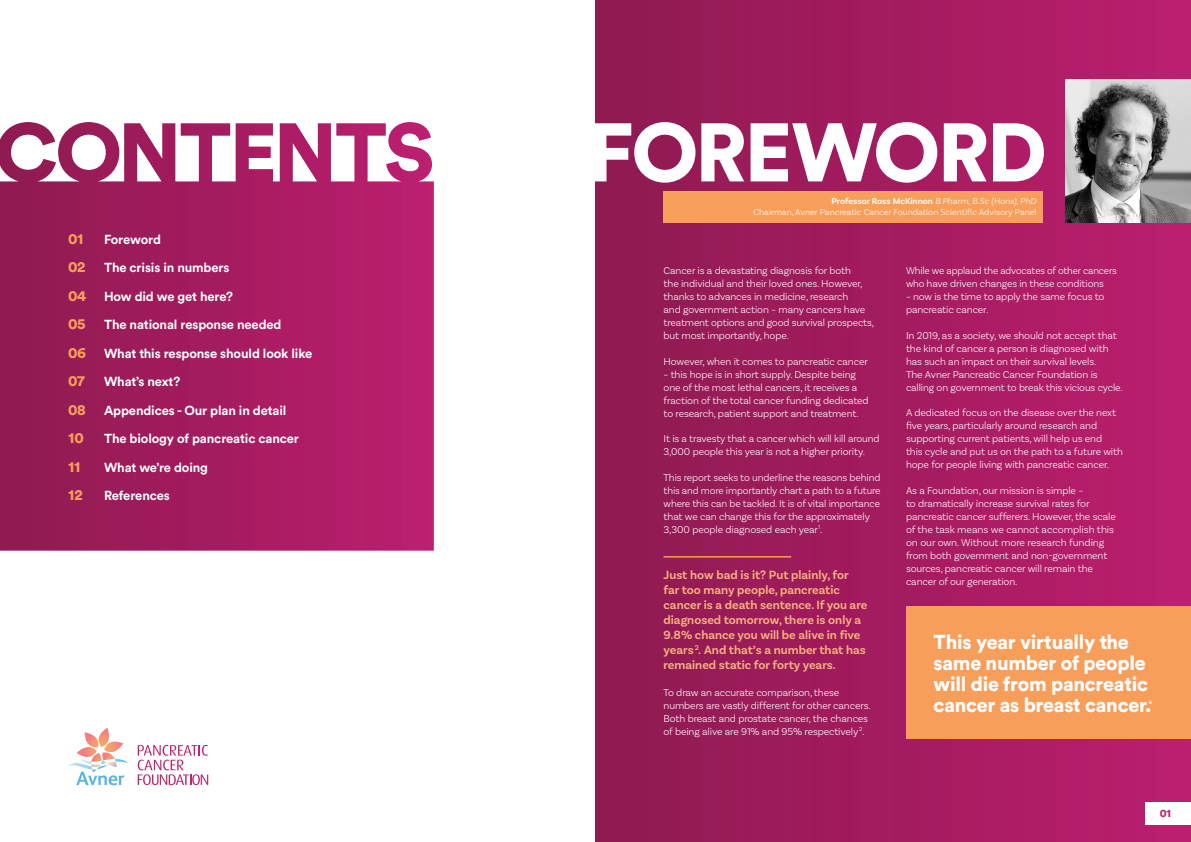
<style>
.page{position:relative;width:1191px;height:842px;background:#fff}
.page>*{position:absolute;margin:0;border:0;box-sizing:border-box;transform-origin:0 0}
.t1{font:900 82px "Circular Std";letter-spacing:-.035em;color:#fff}
.Call_Out_LGE{font:900 20px/21px "Circular Std";letter-spacing:-.015em;color:#fff}
.Intro_Copy{font:900 15px "Circular Std";letter-spacing:-.01em;color:#f89e5b}
.Intro_Copy-2{font:700 13px "Circular Std";letter-spacing:-.01em;color:#fff}
.Pull_Out_Paragraph{font:600 12.5px/15px "Basic Sans";color:#fab47f}
.t2{font:900 11px "Circular Std";color:#be236f}
.BODY_COPY{font:300 10.5px/13px "Basic Sans";letter-spacing:-.01em;color:#fff}
.BODY_COPY-2{font:300 10.5px/13px "Basic Sans";letter-spacing:-.01em;color:#fff;scale:.96 1}
.BODY_COPY-3{font:300 9px/10.5px "Basic Sans";color:#fff;text-align:right}
.Call_Out_LGE-2{font:900 5.2px "Circular Std";color:#fff}
.s1{font-weight:900;font-size:15px;color:#f89e5b}
.s2{font-weight:600}
</style>
<div class="page">
<div style="left:595px;top:0;width:596px;height:842px;background:linear-gradient(to right,#8e1a50,#bb1e6f)"></div>
<div style="left:906px;top:606px;width:285px;height:133px;background:#f89e5b"></div>
<svg style="left:0;top:122px;width:434px;height:429px;background:#ab2b6a"></svg>
<svg style="left:68px;top:728px;width:60px;height:57px"></svg>
<svg style="left:138px;top:745px;width:70px;height:40px"></svg>
<img style="left:1065px;top:80px;width:126px;height:142px">
<div style="left:663px;top:191px;width:380px;height:31px;background:#f89e5b"></div>
<hr style="left:663px;top:556px;width:128px;height:2px;background:#f89e5b">
<div style="left:1145px;top:802px;width:46px;height:23px;background:#fff"></div>
<p class="Intro_Copy" style="left:68px;top:229px;width:17px">01</p>
<p class="Intro_Copy-2" style="left:104px;top:231px;width:58px">Foreword</p>
<p class="Intro_Copy-2" style="left:68px;top:259px;width:163px"><span class="s1">02</span> The crisis in numbers</p>
<p class="Intro_Copy-2" style="left:68px;top:288px;width:167px"><span class="s1">04</span> How did we get here?</p>
<p class="Intro_Copy-2" style="left:68px;top:316px;width:215px"><span class="s1">05</span> The national response needed</p>
<p class="Intro_Copy-2" style="left:68px;top:345px;width:246px"><span class="s1">06</span> What this response should look like</p>
<p class="Intro_Copy" style="left:68px;top:371px;width:18px">07</p>
<p class="Intro_Copy-2" style="left:104px;top:373px;width:78px">What’s next?</p>
<p class="Intro_Copy-2" style="left:68px;top:402px;width:220px"><span class="s1">08</span> Appendices - Our plan in detail</p>
<p class="Intro_Copy" style="left:68px;top:428px;width:17px">10</p>
<p class="Intro_Copy-2" style="left:104px;top:430px;width:196px">The biology of pancreatic cancer</p>
<p class="Intro_Copy" style="left:68px;top:457px;width:14px">11</p>
<p class="Intro_Copy-2" style="left:104px;top:459px;width:105px">What we’re doing</p>
<p class="Intro_Copy" style="left:68px;top:485px;width:16px">12</p>
<p class="Intro_Copy-2" style="left:104px;top:487px;width:67px">References</p>
<p class="t1" style="left:587px;top:98px;width:461px">FOREWORD</p>
<p class="BODY_COPY-3" style="left:753px;top:196px;width:286px"><span class="s2">Professor Ross McKinnon</span> B.Pharm,B.Sc (Hons),PhD<br>Chairman, Avner Pancreatic Cancer Foundation Scientific Advisory Panel</p>
<p class="BODY_COPY" style="left:663px;top:264px;width:212px">Cancer is a devastating diagnosis for both<br>the individual and their loved ones. However, thanks to advances in medicine, research<br>and government action – many cancers have treatment options and good survival prospects, but most importantly, hope.</p>
<p class="BODY_COPY" style="left:663px;top:355px;width:206px">However, when it comes to pancreatic cancer</p>
<p class="BODY_COPY" style="left:663px;top:368px;width:207px">– this hope is in short supply. Despite being one of the most lethal cancers, it receives a fraction of the total cancer funding dedicated to research, patient support and treatment.</p>
<p class="BODY_COPY" style="left:663px;top:432px;width:218px">It is a travesty that a cancer which will kill around<br>3,000 people this year is not a higher priority.</p>
<p class="BODY_COPY" style="left:663px;top:471px;width:218px">This report seeks to underline the reasons behind this and more importantly chart a path to a future where this can be tackled. It is of vital importance that we can change this for the approximately 3,300 people diagnosed each year<sup>1</sup>.</p>
<p class="Pull_Out_Paragraph" style="left:663px;top:567px;width:205px">Just how bad is it? Put plainly, for far too many people, pancreatic cancer is a death sentence. If you are diagnosed tomorrow, there is only a 9.8% chance you will be alive in five years<sup>2</sup>. And that’s a number that has remained static for forty years.</p>
<p class="BODY_COPY" style="left:663px;top:686px;width:209px">To draw an accurate comparison, these numbers are vastly different for other cancers.<br>Both breast and prostate cancer, the chances of being alive are 91% and 95% respectively<sup>2</sup>.</p>
<p class="BODY_COPY-2" style="left:906px;top:264px;width:221px">While we applaud the advocates of other cancers who have driven changes in these conditions</p>
<p class="BODY_COPY" style="left:906px;top:290px;width:200px">– now is the time to apply the same focus to pancreatic cancer.</p>
<p class="BODY_COPY" style="left:906px;top:329px;width:218px">In 2019, as a society, we should not accept that the kind of cancer a person is diagnosed with has such an impact on their survival levels.<br>The Avner Pancreatic Cancer Foundation is calling on government to break this vicious cycle.</p>
<p class="BODY_COPY" style="left:906px;top:406px;width:218px">A dedicated focus on the disease over the next five years, particularly around research and supporting current patients, will help us end<br>this cycle and put us on the path to a future with hope for people living with pancreatic cancer.</p>
<p class="BODY_COPY" style="left:906px;top:484px;width:211px">As a Foundation, our mission is simple –<br>to dramatically increase survival rates for pancreatic cancer sufferers. However, the scale of the task means we cannot accomplish this on our own. Without more research funding from both government and non-government sources, pancreatic cancer will remain the cancer of our generation.</p>
<p class="Call_Out_LGE" style="left:933px;top:631px;width:219px">This year virtually the same number of people will die from pancreatic cancer as breast cancer.</p>
<p class="Call_Out_LGE-2" style="left:1148px;top:699px;width:5px">4</p>
<p class="t2" style="left:1159px;top:806px;width:13px">01</p>
</div>
